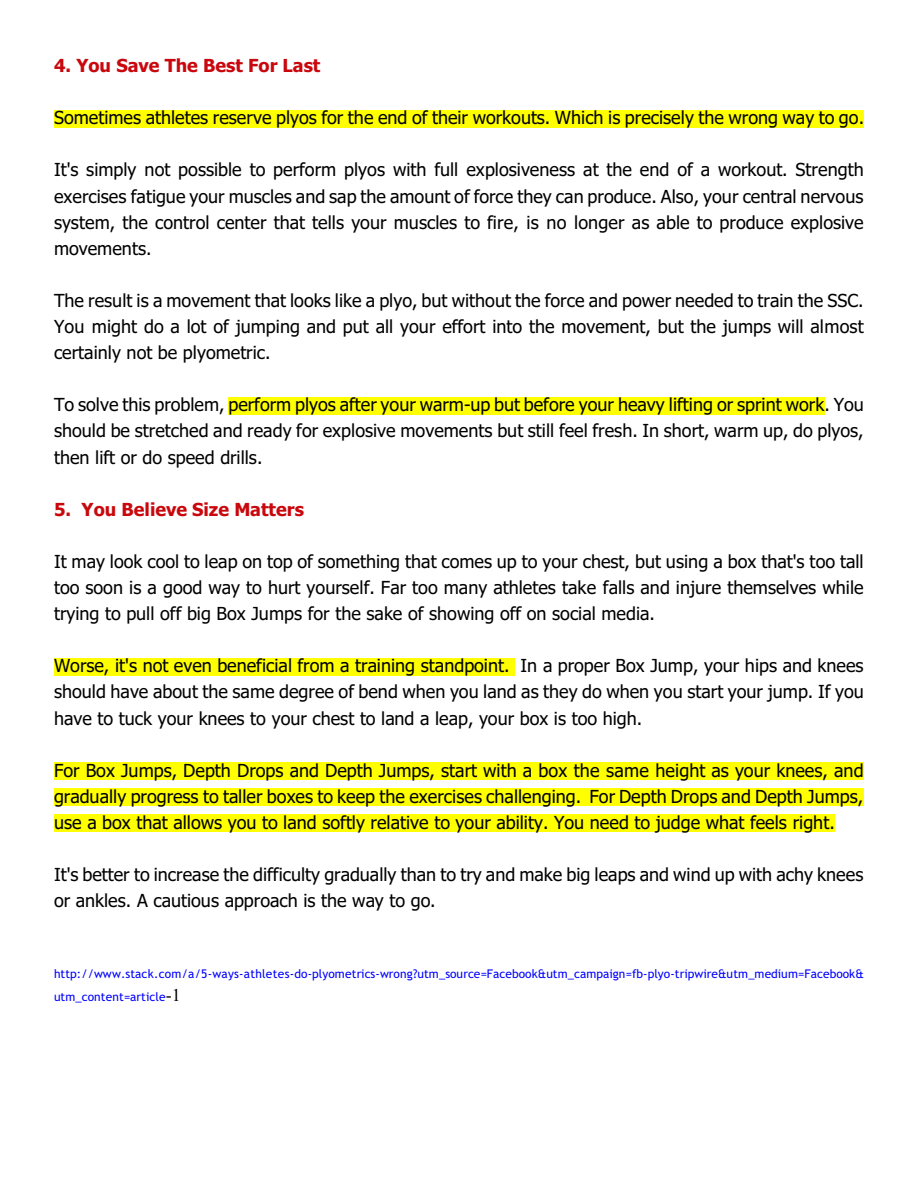
<style>
.page{position:relative;width:918px;height:1188px;background:#fff}
.page>*{position:absolute;margin:0;border:0;box-sizing:border-box;transform-origin:0 0}
.t1{font:18px/26.1px "Tahoma";color:#000;text-align:justify}
.t2{font:700 18px "Tahoma";color:#c9080d}
.t3{font:12px/23.1px "Trebuchet MS";color:#00f}
.s1{font-family:"Times New Roman";font-size:18px;color:#000}
</style>
<div class="page">
<div style="left:54px;top:110px;width:87px;height:18px;background:#ff0"></div>
<div style="left:141px;top:110px;width:723px;height:18px;background:#ff0"></div>
<div style="left:228px;top:397px;width:347px;height:18px;background:#ff0"></div>
<div style="left:575px;top:397px;width:249px;height:18px;background:#ff0"></div>
<div style="left:54px;top:658px;width:158px;height:18px;background:#ff0"></div>
<div style="left:212px;top:658px;width:123px;height:18px;background:#ff0"></div>
<div style="left:335px;top:658px;width:180px;height:18px;background:#ff0"></div>
<div style="left:54px;top:762px;width:26px;height:18px;background:#ff0"></div>
<div style="left:80px;top:762px;width:443px;height:18px;background:#ff0"></div>
<div style="left:523px;top:762px;width:153px;height:18px;background:#ff0"></div>
<div style="left:676px;top:762px;width:188px;height:18px;background:#ff0"></div>
<div style="left:54px;top:788px;width:72px;height:18px;background:#ff0"></div>
<div style="left:126px;top:788px;width:357px;height:18px;background:#ff0"></div>
<div style="left:483px;top:788px;width:269px;height:18px;background:#ff0"></div>
<div style="left:752px;top:788px;width:112px;height:18px;background:#ff0"></div>
<div style="left:54px;top:814px;width:781px;height:18px;background:#ff0"></div>
<p class="t2" style="left:54px;top:58px;width:268px">4. You Save The Best For Last</p>
<p class="t1" style="left:54px;top:106px;width:812px">Sometimes athletes reserve plyos for the end of their workouts. Which is precisely the wrong way to go.</p>
<p class="t1" style="left:54px;top:158px;width:811px">It's simply not possible to perform plyos with full explosiveness at the end of a workout. Strength exercises fatigue your muscles and sap the amount of force they can produce. Also, your central nervous system, the control center that tells your muscles to fire, is no longer as able to produce explosive movements.</p>
<p class="t1" style="left:54px;top:289px;width:811px">The result is a movement that looks like a plyo, but without the force and power needed to train the SSC.<br>You might do a lot of jumping and put all your effort into the movement, but the jumps will almost certainly not be plyometric.</p>
<p class="t1" style="left:54px;top:393px;width:811px">To solve this problem, perform plyos after your warm-up but before your heavy lifting or sprint work. You should be stretched and ready for explosive movements but still feel fresh. In short, warm up, do plyos, then lift or do speed drills.</p>
<p class="t2" style="left:54px;top:502px;width:251px">5. You Believe Size Matters</p>
<p class="t1" style="left:54px;top:550px;width:811px">It may look cool to leap on top of something that comes up to your chest, but using a box that's too tall too soon is a good way to hurt yourself. Far too many athletes take falls and injure themselves while trying to pull off big Box Jumps for the sake of showing off on social media.</p>
<p class="t1" style="left:54px;top:654px;width:811px">Worse, it's not even beneficial from a training standpoint. In a proper Box Jump, your hips and knees should have about the same degree of bend when you land as they do when you start your jump. If you have to tuck your knees to your chest to land a leap, your box is too high.</p>
<p class="t1" style="left:54px;top:759px;width:811px">For Box Jumps, Depth Drops and Depth Jumps, start with a box the same height as your knees, and gradually progress to taller boxes to keep the exercises challenging. For Depth Drops and Depth Jumps, use a box that allows you to land softly relative to your ability. You need to judge what feels right.</p>
<p class="t1" style="left:54px;top:863px;width:811px">It's better to increase the difficulty gradually than to try and make big leaps and wind up with achy knees or ankles. A cautious approach is the way to go.</p>
<p class="t3" style="left:54px;top:963px;width:811px">http://www.stack.com/a/5-ways-athletes-do-plyometrics-wrong?utm_source=Facebook&amp;utm_campaign=fb-plyo-tripwire&amp;utm_medium=Facebook&amp; utm_content=article<span class="s1">-1</span></p>
</div>
